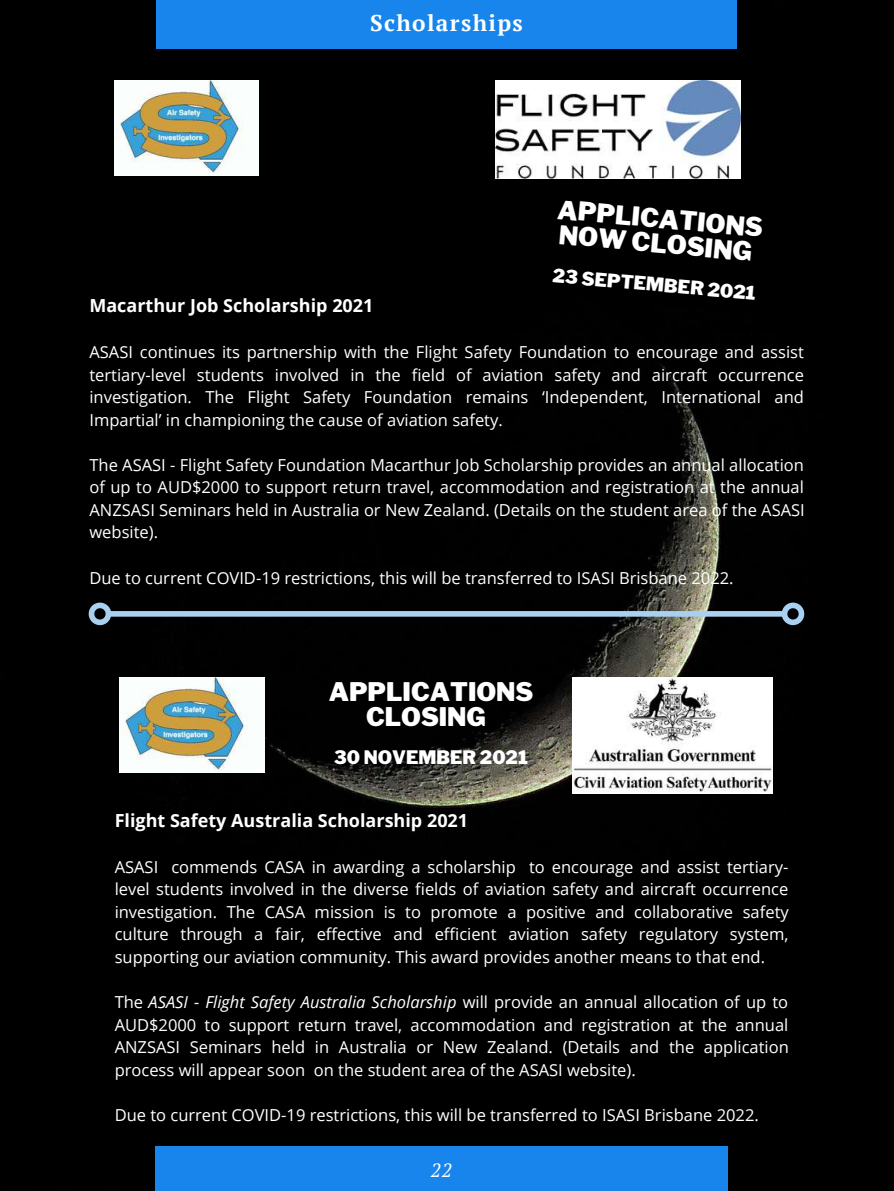
<style>
.page{position:relative;width:894px;height:1191px;background:#fff}
.page>*{position:absolute;margin:0;border:0;box-sizing:border-box;transform-origin:0 0}
.t1{font:900 25.65px/25px "Libre Franklin";color:#fff}
.t2{font:900 25.5px/24.8px "Libre Franklin";color:#fff;text-align:center}
.t3{font:700 22.65px "PT Serif";letter-spacing:.06em;color:#fff}
.t4{font:italic 19.05px "PT Serif";color:#fff}
.t5{font:900 18.6px "Libre Franklin";color:#fff}
.t6{font:900 18.45px "Libre Franklin";color:#fff}
.t7{font:700 18px "Open Sans";color:#fff}
.t8{font:16.5px/22.5px "Open Sans";color:#fff;text-align:justify}
.s1{font-style:italic}
</style>
<div class="page">
<div style="left:0;top:0;width:893px;height:1190px;background:#000"></div>
<div style="left:156px;top:0;width:580px;height:49px;background:#1785eb"></div>
<img style="left:115px;top:81px;width:144px;height:94px">
<img style="left:495px;top:81px;width:245px;height:98px">
<img style="left:120px;top:677px;width:144px;height:95px">
<img style="left:572px;top:677px;width:200px;height:116px">
<div style="left:111px;top:611px;width:670px;height:5px;background:#a8d0f0"></div>
<svg style="left:85px;top:598px;width:30px;height:31px"></svg>
<svg style="left:777px;top:598px;width:30px;height:31px"></svg>
<div style="left:155px;top:1145px;width:572px;height:45px;background:#1785eb"></div>
<h3 class="t3" style="left:370px;top:8px;width:154px">Scholarships</h3>
<h1 class="t1" style="left:558px;top:197px;width:208px;rotate:5deg">APPLICATIONS<br>NOW CLOSING</h1>
<p class="t5" style="left:553px;top:264px;width:205px;rotate:5deg">23 SEPTEMBER 2021</p>
<p class="t7" style="left:89px;top:293px;width:285px">Macarthur Job Scholarship 2021</p>
<p class="t8" style="left:89px;top:340px;width:715px">ASASI continues its partnership with the Flight Safety Foundation to encourage and assist tertiary-level students involved in the field of aviation safety and aircraft occurrence investigation. The Flight Safety Foundation remains ‘Independent, International and Impartial’ in championing the cause of aviation safety.</p>
<p class="t8" style="left:89px;top:453px;width:716px">The ASASI - Flight Safety Foundation Macarthur Job Scholarship provides an annual allocation of up to AUD$2000 to support return travel, accommodation and registration at the annual ANZSASI Seminars held in Australia or New Zealand. (Details on the student area of the ASASI website).</p>
<p class="t8" style="left:89px;top:566px;width:645px">Due to current COVID-19 restrictions, this will be transferred to ISASI Brisbane 2022.</p>
<h2 class="t2" style="left:328px;top:679px;width:206px">APPLICATIONS<br>CLOSING</h2>
<p class="t6" style="left:334px;top:746px;width:195px">30 NOVEMBER 2021</p>
<p class="t7" style="left:115px;top:807px;width:355px">Flight Safety Australia Scholarship 2021</p>
<p class="t8" style="left:115px;top:855px;width:675px">ASASI commends CASA in awarding a scholarship to encourage and assist tertiary&shy;level students involved in the diverse fields of aviation safety and aircraft occurrence investigation. The CASA mission is to promote a positive and collaborative safety culture through a fair, effective and efficient aviation safety regulatory system, supporting our aviation community. This award provides another means to that end.</p>
<p class="t8" style="left:115px;top:990px;width:675px">The <span class="s1">ASASI - Flight Safety Australia Scholarship</span> will provide an annual allocation of up to AUD$2000 to support return travel, accommodation and registration at the annual ANZSASI Seminars held in Australia or New Zealand. (Details and the application process will appear soon on the student area of the ASASI website).</p>
<p class="t8" style="left:115px;top:1102px;width:645px">Due to current COVID-19 restrictions, this will be transferred to ISASI Brisbane 2022.</p>
<p class="t4" style="left:430px;top:1157px;width:23px">22</p>
</div>
